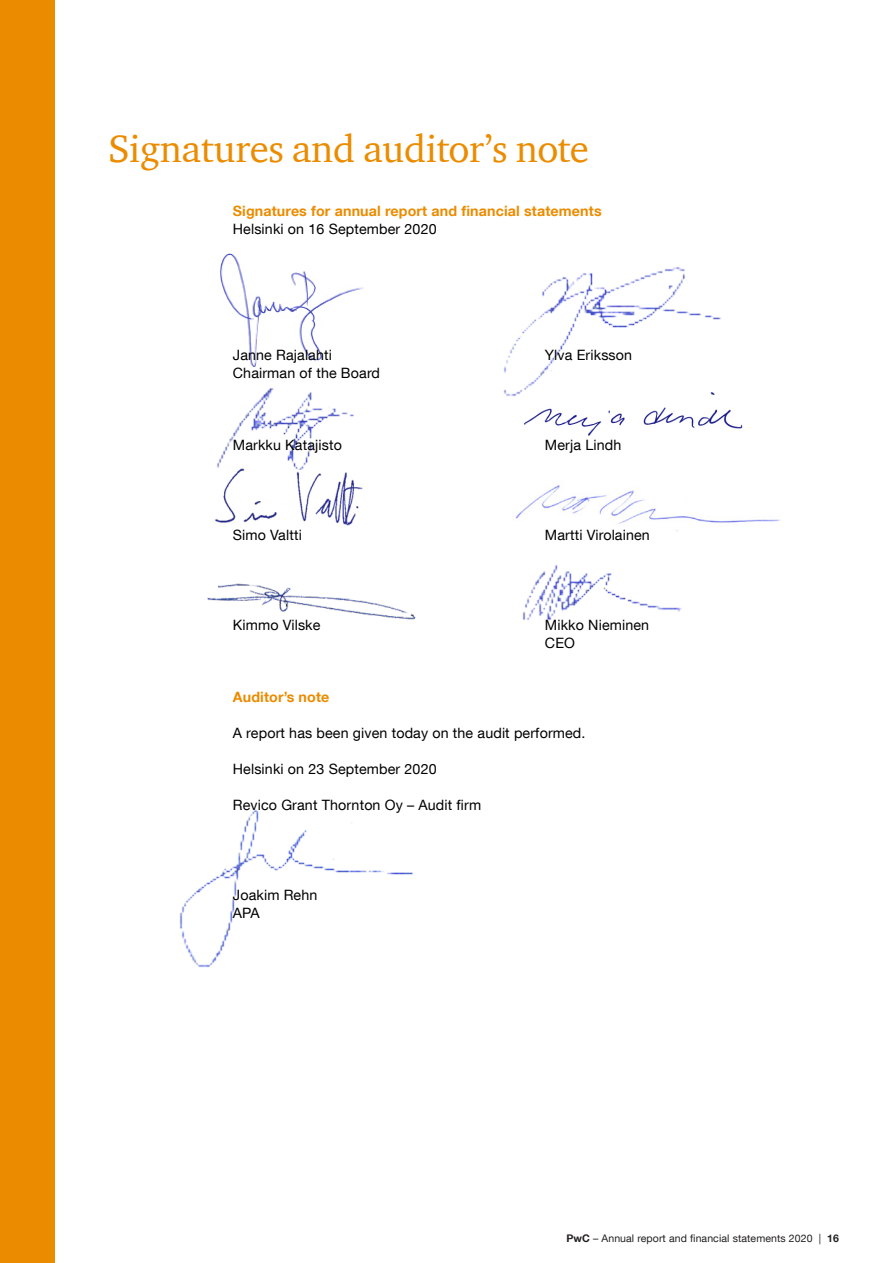
<style>
.page{position:relative;width:893px;height:1263px;background:#fff}
.page>*{position:absolute;margin:0;border:0;box-sizing:border-box;transform-origin:0 0}
.headline{font:39px "ITC Charter Com";letter-spacing:-.01em;color:#eb8c00}
.body_copy{font:14.25px/18px "Helvetica Neue LT Com";letter-spacing:.01em;color:#000}
.body_head{font:14.25px "Helvetica Neue LT Com";letter-spacing:.01em;color:#000}
.body_head-2{font:700 14.25px "Helvetica Neue LT Com";letter-spacing:.01em;color:#eb8c00}
.body_copy-2{font:700 14.25px "Helvetica Neue LT Com";letter-spacing:.01em;color:#eb8c00}
.t1{font:10.5px "Helvetica Neue LT Com";letter-spacing:.01em;color:#231f20}
.s1{font-weight:700}
</style>
<div class="page">
<div style="left:0;top:0;width:54px;height:1263px;background:#eb8c00"></div>
<img style="left:220px;top:254px;width:143px;height:113px">
<img style="left:215px;top:474px;width:148px;height:51px">
<img style="left:524px;top:407px;width:219px;height:29px">
<img style="left:217px;top:388px;width:137px;height:86px">
<img style="left:504px;top:267px;width:217px;height:129px">
<img style="left:522px;top:565px;width:160px;height:55px">
<img style="left:515px;top:484px;width:265px;height:48px">
<img style="left:207px;top:583px;width:209px;height:37px">
<img style="left:179px;top:810px;width:234px;height:157px">
<p class="headline" style="left:108px;top:125px;width:482px">Signatures and auditor’s note</p>
<p class="body_head-2" style="left:233px;top:202px;width:370px">Signatures for annual report and financial statements</p>
<p class="body_head" style="left:233px;top:220px;width:205px">Helsinki on 16 September 2020</p>
<p class="body_copy" style="left:233px;top:346px;width:149px">Janne Rajalahti<br>Chairman of the Board</p>
<p class="body_copy" style="left:545px;top:346px;width:89px">Ylva Eriksson</p>
<p class="body_copy" style="left:233px;top:436px;width:111px">Markku Katajisto</p>
<p class="body_copy" style="left:545px;top:436px;width:78px">Merja Lindh</p>
<p class="body_copy" style="left:233px;top:526px;width:70px">Simo Valtti</p>
<p class="body_copy" style="left:545px;top:526px;width:106px">Martti Virolainen</p>
<p class="body_copy" style="left:233px;top:616px;width:89px">Kimmo Vilske</p>
<p class="body_copy" style="left:545px;top:616px;width:106px">Mikko Nieminen<br>CEO</p>
<p class="body_copy-2" style="left:233px;top:688px;width:98px">Auditor’s note</p>
<p class="body_head" style="left:233px;top:724px;width:354px">A report has been given today on the audit performed.</p>
<p class="body_head" style="left:233px;top:760px;width:205px">Helsinki on 23 September 2020</p>
<p class="body_copy" style="left:233px;top:796px;width:250px">Revico Grant Thornton Oy – Audit firm</p>
<p class="body_copy" style="left:233px;top:886px;width:86px">Joakim Rehn<br>APA</p>
<p class="t1" style="left:566px;top:1232px;width:274px"><span class="s1">PwC</span> – Annual report and financial statements 2020 | <span class="s1">16</span></p>
</div>
